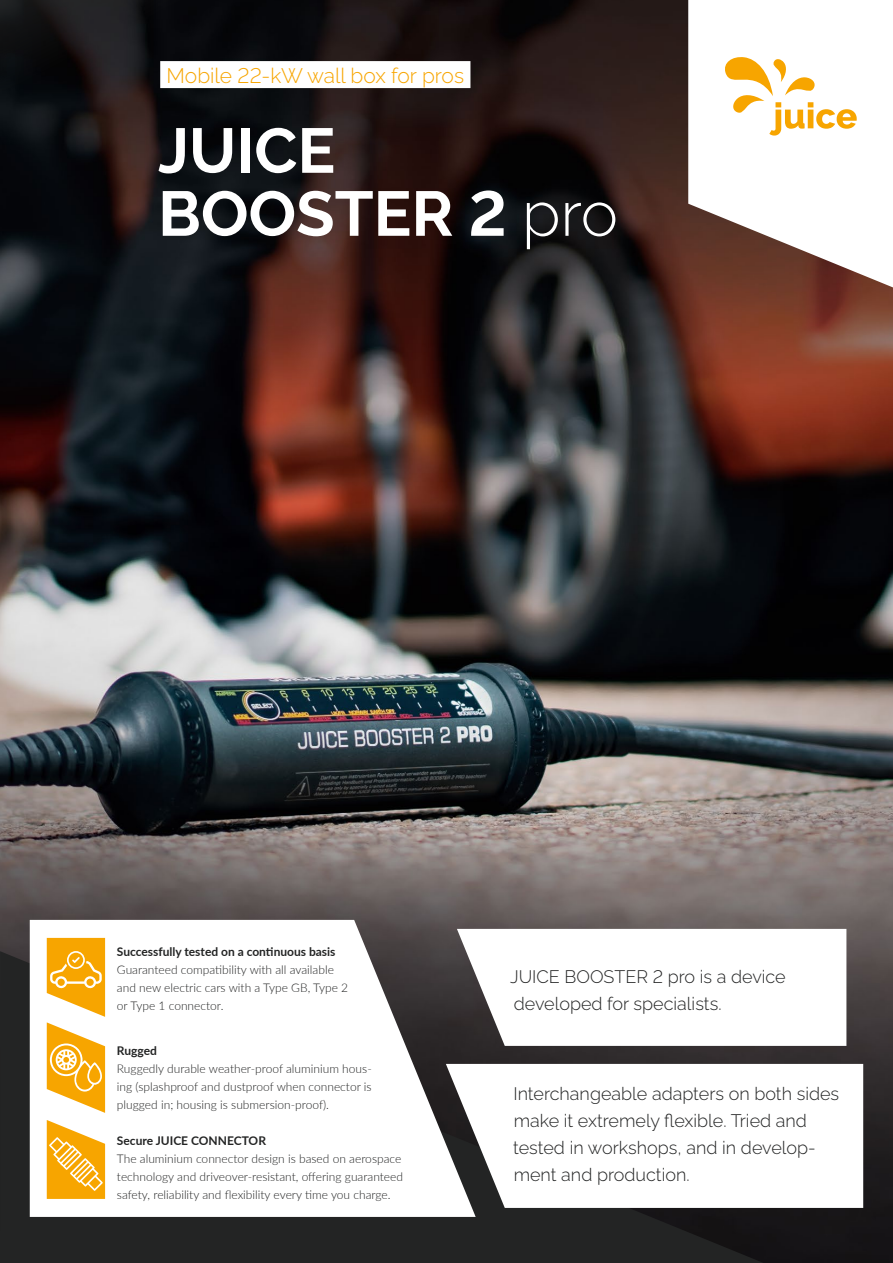
<style>
.page{position:relative;width:893px;height:1263px;background:#fff}
.page>*{position:absolute;margin:0;border:0;box-sizing:border-box;transform-origin:0 0}
.t1{font:700 63px/63px "Raleway";color:#fff}
.t2{font:300 21px "Raleway";color:#f7a500}
.t3{font:300 18px/27px "Raleway";color:#232424}
.t4{font:300 12px/18px "Lato";color:#232424}
.t5{font:700 12px "Lato";color:#232424}
.s1{font-weight:300}
</style>
<div class="page">
<img style="left:0;top:0;width:893px;height:1263px">
<svg style="left:0;top:951px;width:764px;height:312px;background:#232323"></svg>
<svg style="left:688px;top:0;width:205px;height:287px"></svg>
<svg style="left:723px;top:56px;width:134px;height:80px"></svg>
<svg style="left:30px;top:920px;width:446px;height:297px"></svg>
<svg style="left:47px;top:1120px;width:58px;height:79px"></svg>
<svg style="left:47px;top:938px;width:58px;height:175px"></svg>
<svg style="left:457px;top:929px;width:389px;height:117px"></svg>
<svg style="left:446px;top:1064px;width:417px;height:144px"></svg>
<div style="left:160px;top:61px;width:310px;height:27px;background:#fff"></div>
<h2 class="t2" style="left:167px;top:59px;width:299px">Mobile 22-kW wall box for pros</h2>
<h1 class="t1" style="left:158px;top:113px;width:461px">JUICE<br>BOOSTER 2 <span class="s1">pro</span></h1>
<p class="t5" style="left:117px;top:943px;width:220px">Successfully tested on a continuous basis</p>
<p class="t4" style="left:117px;top:960px;width:233px">Guaranteed compatibility with all available and new electric cars with a Type GB, Type 2 or Type 1 connector.</p>
<p class="t5" style="left:117px;top:1042px;width:42px">Rugged</p>
<p class="t4" style="left:117px;top:1059px;width:256px;text-align:justify">Ruggedly durable weather-proof aluminium hous&shy;ing (splashproof and dustproof when connector is plugged in; housing is submersion-proof).</p>
<p class="t5" style="left:117px;top:1132px;width:151px">Secure JUICE CONNECTOR</p>
<p class="t4" style="left:117px;top:1149px;width:288px">The aluminium connector design is based on aerospace technology and driveover-resistant, offering guaranteed safety, reliability and flexibility every time you charge.</p>
<h3 class="t3" style="left:510px;top:961px;width:277px">JUICE BOOSTER 2 pro is a device developed for specialists.</h3>
<h3 class="t3" style="left:513px;top:1078px;width:328px">Interchangeable adapters on both sides make it extremely flexible. Tried and tested in workshops, and in develop&shy;ment and production.</h3>
</div>
